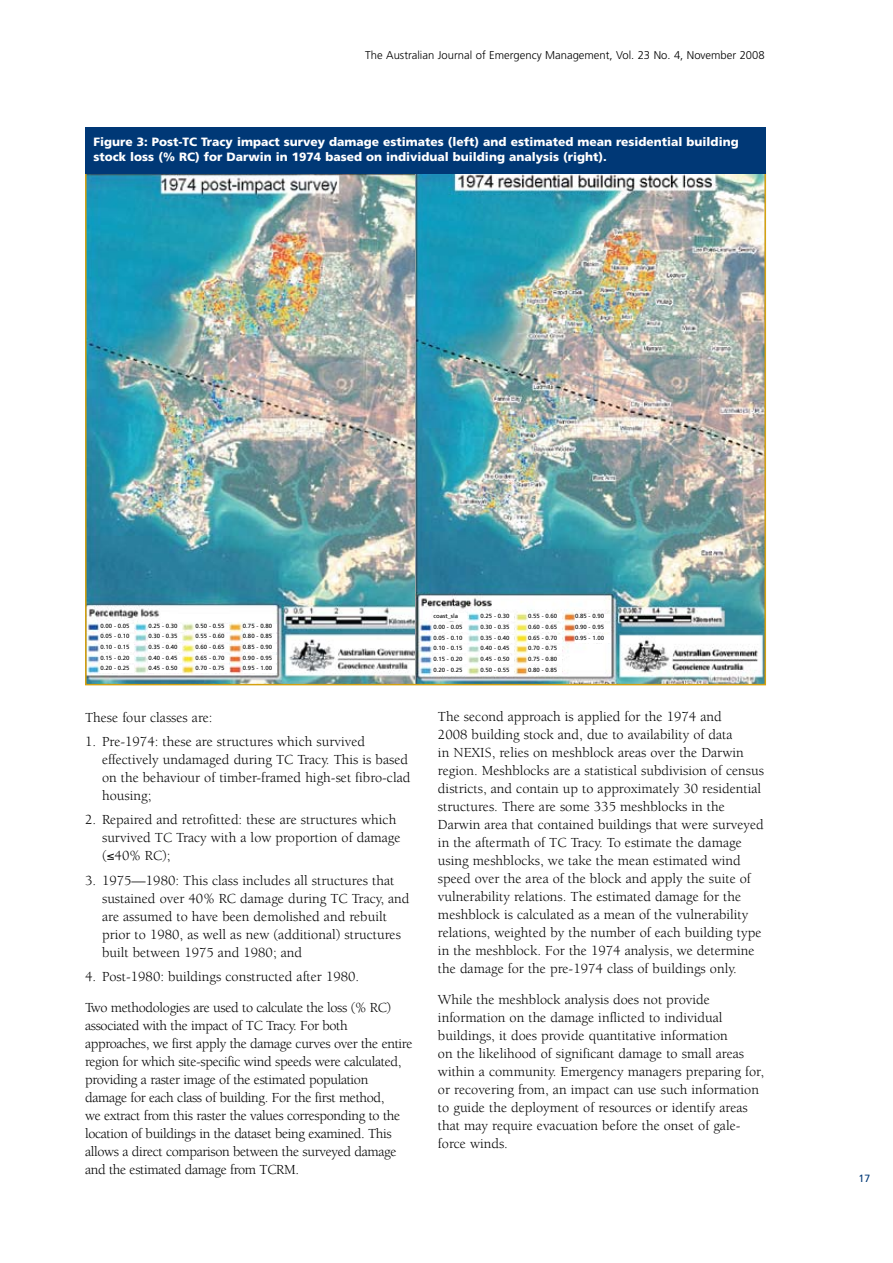
<style>
.page{position:relative;width:893px;height:1263px;background:#fff}
.page>*{position:absolute;margin:0;border:0;box-sizing:border-box;transform-origin:0 0}
.t1{font:14.25px/18px "Berkeley";color:#000}
.t2{font:14.25px/18px "Berkeley";letter-spacing:-.025em;color:#000}
.t3{font:900 12px/15px "Frutiger";color:#fff}
.t4{font:300 11.25px "Frutiger";color:#000}
.t5{font:10.5px "Frutiger";color:#003876}
.t6{font:6px "Frutiger";color:#000}
</style>
<div class="page">
<img style="left:88px;top:174px;width:328px;height:508px">
<img style="left:416px;top:174px;width:347px;height:508px">
<div style="left:85px;top:128px;width:680px;height:46px;background:#003876"></div>
<div style="left:101px;top:624px;width:33px;height:7px;background:#fff"></div>
<div style="left:149px;top:624px;width:33px;height:7px;background:#fff"></div>
<div style="left:196px;top:624px;width:33px;height:7px;background:#fff"></div>
<div style="left:243px;top:624px;width:34px;height:7px;background:#fff"></div>
<div style="left:101px;top:634px;width:33px;height:7px;background:#fff"></div>
<div style="left:149px;top:634px;width:33px;height:7px;background:#fff"></div>
<div style="left:196px;top:634px;width:33px;height:7px;background:#fff"></div>
<div style="left:243px;top:634px;width:34px;height:7px;background:#fff"></div>
<div style="left:101px;top:645px;width:33px;height:7px;background:#fff"></div>
<div style="left:149px;top:645px;width:33px;height:7px;background:#fff"></div>
<div style="left:196px;top:645px;width:33px;height:7px;background:#fff"></div>
<div style="left:243px;top:645px;width:34px;height:7px;background:#fff"></div>
<div style="left:101px;top:655px;width:33px;height:7px;background:#fff"></div>
<div style="left:149px;top:655px;width:33px;height:7px;background:#fff"></div>
<div style="left:196px;top:655px;width:33px;height:7px;background:#fff"></div>
<div style="left:243px;top:655px;width:34px;height:7px;background:#fff"></div>
<div style="left:101px;top:666px;width:33px;height:7px;background:#fff"></div>
<div style="left:149px;top:666px;width:33px;height:7px;background:#fff"></div>
<div style="left:196px;top:666px;width:33px;height:7px;background:#fff"></div>
<div style="left:243px;top:666px;width:34px;height:7px;background:#fff"></div>
<div style="left:433px;top:614px;width:34px;height:7px;background:#fff"></div>
<div style="left:481px;top:614px;width:33px;height:7px;background:#fff"></div>
<div style="left:528px;top:614px;width:34px;height:7px;background:#fff"></div>
<div style="left:575px;top:614px;width:35px;height:6px;background:#fff"></div>
<div style="left:433px;top:624px;width:34px;height:8px;background:#fff"></div>
<div style="left:481px;top:624px;width:33px;height:8px;background:#fff"></div>
<div style="left:528px;top:624px;width:34px;height:8px;background:#fff"></div>
<div style="left:575px;top:624px;width:36px;height:8px;background:#fff"></div>
<div style="left:433px;top:635px;width:34px;height:8px;background:#fff"></div>
<div style="left:481px;top:635px;width:33px;height:8px;background:#fff"></div>
<div style="left:528px;top:635px;width:34px;height:8px;background:#fff"></div>
<div style="left:575px;top:635px;width:36px;height:8px;background:#fff"></div>
<div style="left:433px;top:646px;width:34px;height:7px;background:#fff"></div>
<div style="left:481px;top:646px;width:33px;height:7px;background:#fff"></div>
<div style="left:528px;top:646px;width:34px;height:7px;background:#fff"></div>
<div style="left:433px;top:656px;width:34px;height:7px;background:#fff"></div>
<div style="left:481px;top:656px;width:33px;height:7px;background:#fff"></div>
<div style="left:528px;top:656px;width:34px;height:7px;background:#fff"></div>
<div style="left:433px;top:667px;width:34px;height:8px;background:#fff"></div>
<div style="left:481px;top:667px;width:33px;height:8px;background:#fff"></div>
<div style="left:528px;top:667px;width:34px;height:8px;background:#fff"></div>
<p class="t4" style="left:365px;top:49px;width:401px">The Australian Journal of Emergency Management, Vol. 23 No. 4, November 2008</p>
<p class="t3" style="left:94px;top:134px;width:647px">Figure 3: Post-TC Tracy impact survey damage estimates (left) and estimated mean residential building stock loss (% RC) for Darwin in 1974 based on individual building analysis (right).</p>
<p class="t6" style="left:101px;top:623px;width:31px">0.00 - 0.05</p>
<p class="t6" style="left:149px;top:623px;width:31px">0.25 - 0.30</p>
<p class="t6" style="left:196px;top:623px;width:31px">0.50 - 0.55</p>
<p class="t6" style="left:243px;top:623px;width:31px">0.75 - 0.80</p>
<p class="t6" style="left:101px;top:633px;width:31px">0.05 - 0.10</p>
<p class="t6" style="left:149px;top:633px;width:31px">0.30 - 0.35</p>
<p class="t6" style="left:196px;top:633px;width:31px">0.55 - 0.60</p>
<p class="t6" style="left:243px;top:633px;width:31px">0.80 - 0.85</p>
<p class="t6" style="left:101px;top:644px;width:31px">0.10 - 0.15</p>
<p class="t6" style="left:149px;top:644px;width:31px">0.35 - 0.40</p>
<p class="t6" style="left:196px;top:644px;width:31px">0.60 - 0.65</p>
<p class="t6" style="left:243px;top:644px;width:31px">0.85 - 0.90</p>
<p class="t6" style="left:101px;top:654px;width:31px">0.15 - 0.20</p>
<p class="t6" style="left:149px;top:654px;width:31px">0.40 - 0.45</p>
<p class="t6" style="left:196px;top:654px;width:31px">0.65 - 0.70</p>
<p class="t6" style="left:243px;top:654px;width:31px">0.90 - 0.95</p>
<p class="t6" style="left:101px;top:665px;width:31px">0.20 - 0.25</p>
<p class="t6" style="left:149px;top:665px;width:31px">0.45 - 0.50</p>
<p class="t6" style="left:196px;top:665px;width:31px">0.70 - 0.75</p>
<p class="t6" style="left:243px;top:665px;width:31px">0.95 - 1.00</p>
<p class="t1" style="left:85px;top:708px;width:129px">These four classes are:</p>
<p class="t1" style="left:102px;top:733px;width:310px;text-indent:-17px">1. Pre-1974: these are structures which survived effectively undamaged during TC Tracy. This is based on the behaviour of timber-framed high-set fibro-clad housing;</p>
<p class="t1" style="left:102px;top:811px;width:300px;text-indent:-17px">2. Repaired and retrofitted: these are structures which survived TC Tracy with a low proportion of damage (≤40% RC);</p>
<p class="t1" style="left:102px;top:871px;width:309px;text-indent:-17px">3. 1975—1980: This class includes all structures that sustained over 40% RC damage during TC Tracy, and are assumed to have been demolished and rebuilt prior to 1980, as well as new (additional) structures built between 1975 and 1980; and</p>
<p class="t2" style="left:85px;top:961px;width:308px;line-height:30.8px">4. Post-1980: buildings constructed after 1980.<br>Two methodologies are used to calculate the loss (% RC)</p>
<p class="t2" style="left:85px;top:1016px;width:329px">associated with the impact of TC Tracy. For both approaches, we first apply the damage curves over the entire region for which site-specific wind speeds were calculated, providing a raster image of the estimated population damage for each class of building. For the first method,<br>we extract from this raster the values corresponding to the location of buildings in the dataset being examined. This allows a direct comparison between the surveyed damage and the estimated damage from TCRM.</p>
<p class="t6" style="left:433px;top:612px;width:26px">coast_sla</p>
<p class="t6" style="left:481px;top:612px;width:31px">0.25 - 0.30</p>
<p class="t6" style="left:528px;top:612px;width:31px">0.55 - 0.60</p>
<p class="t6" style="left:575px;top:612px;width:31px">0.85 - 0.90</p>
<p class="t6" style="left:433px;top:623px;width:31px">0.00 - 0.05</p>
<p class="t6" style="left:481px;top:623px;width:31px">0.30 - 0.35</p>
<p class="t6" style="left:528px;top:623px;width:31px">0.60 - 0.65</p>
<p class="t6" style="left:575px;top:623px;width:31px">0.90 - 0.95</p>
<p class="t6" style="left:433px;top:634px;width:31px">0.05 - 0.10</p>
<p class="t6" style="left:481px;top:634px;width:31px">0.35 - 0.40</p>
<p class="t6" style="left:528px;top:634px;width:31px">0.65 - 0.70</p>
<p class="t6" style="left:575px;top:634px;width:31px">0.95 - 1.00</p>
<p class="t6" style="left:433px;top:645px;width:31px">0.10 - 0.15</p>
<p class="t6" style="left:481px;top:645px;width:31px">0.40 - 0.45</p>
<p class="t6" style="left:528px;top:645px;width:31px">0.70 - 0.75</p>
<p class="t6" style="left:433px;top:655px;width:31px">0.15 - 0.20</p>
<p class="t6" style="left:481px;top:655px;width:31px">0.45 - 0.50</p>
<p class="t6" style="left:528px;top:655px;width:31px">0.75 - 0.80</p>
<p class="t6" style="left:433px;top:666px;width:31px">0.20 - 0.25</p>
<p class="t6" style="left:481px;top:666px;width:31px">0.50 - 0.55</p>
<p class="t6" style="left:528px;top:666px;width:31px">0.80 - 0.85</p>
<p class="t1" style="left:438px;top:708px;width:328px">The second approach is applied for the 1974 and<br>2008 building stock and, due to availability of data<br>in NEXIS, relies on meshblock areas over the Darwin region. Meshblocks are a statistical subdivision of census districts, and contain up to approximately 30 residential structures. There are some 335 meshblocks in the Darwin area that contained buildings that were surveyed in the aftermath of TC Tracy. To estimate the damage using meshblocks, we take the mean estimated wind speed over the area of the block and apply the suite of vulnerability relations. The estimated damage for the meshblock is calculated as a mean of the vulnerability relations, weighted by the number of each building type in the meshblock. For the 1974 analysis, we determine the damage for the pre-1974 class of buildings only.</p>
<p class="t1" style="left:438px;top:991px;width:328px">While the meshblock analysis does not provide information on the damage inflicted to individual buildings, it does provide quantitative information<br>on the likelihood of significant damage to small areas within a community. Emergency managers preparing for, or recovering from, an impact can use such information to guide the deployment of resources or identify areas that may require evacuation before the onset of gale&shy;force winds.</p>
<p class="t5" style="left:858px;top:1172px;width:13px">17</p>
</div>
